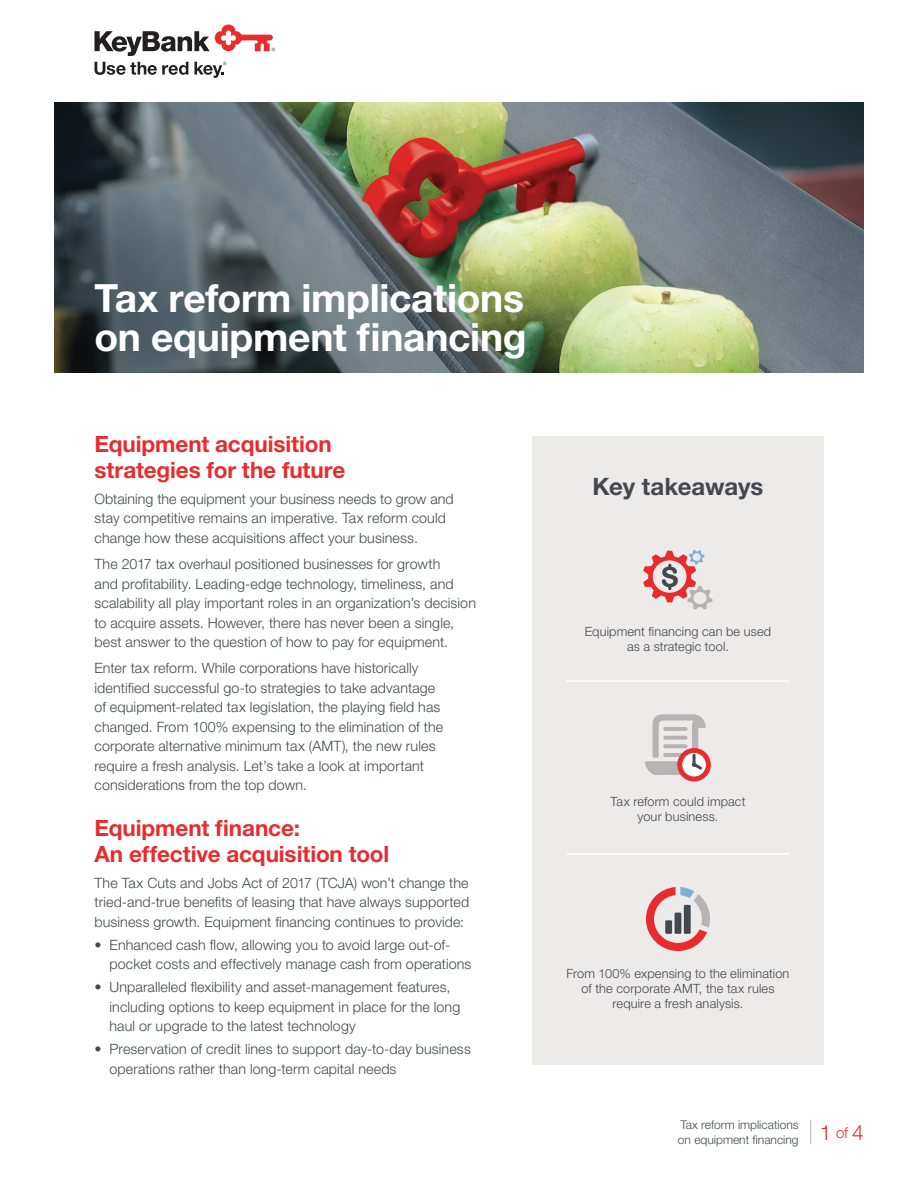
<style>
.page{position:relative;width:918px;height:1188px;background:#fff}
.page>*{position:absolute;margin:0;border:0;box-sizing:border-box;transform-origin:0 0}
.t1{font:700 39px/39px "Helvetica Neue LT Std";letter-spacing:-.005em;color:#fff}
.t2{font:700 24px "Helvetica Neue LT Std";letter-spacing:-.005em;color:#43474f}
.t3{font:700 22.5px/25.5px "Helvetica Neue LT Std";letter-spacing:-.005em;color:#e82c2e}
.t4{font:300 21px "Helvetica Neue LT Std";color:#e82c2e}
.t5{font:300 14.25px/19.5px "Helvetica Neue LT Std";letter-spacing:.01em;color:#43474f}
.t6{font:300 12.75px/15px "Helvetica Neue LT Std";letter-spacing:.01em;color:#43474f;text-align:center}
.t7{font:300 12px/15px "Helvetica Neue LT Std";color:#43474f}
.s1{font-size:15px}
</style>
<div class="page">
<img style="left:54px;top:103px;width:810px;height:270px">
<svg style="left:810px;top:1120px;width:1px;height:24px"></svg>
<svg style="left:94px;top:62px;width:94px;height:13px"></svg>
<svg style="left:94px;top:25px;width:181px;height:31px"></svg>
<svg style="left:194px;top:62px;width:32px;height:16px"></svg>
<div style="left:532px;top:437px;width:292px;height:628px;background:#ecebea"></div>
<hr style="left:566px;top:680px;width:223px;height:2px;background:#fff">
<hr style="left:566px;top:853px;width:223px;height:2px;background:#fff">
<svg style="left:645px;top:714px;width:66px;height:68px"></svg>
<svg style="left:646px;top:887px;width:64px;height:64px"></svg>
<svg style="left:643px;top:550px;width:70px;height:60px"></svg>
<h1 class="t1" style="left:94px;top:278px;width:434px">Tax reform implications on equipment financing</h1>
<h3 class="t3" style="left:94px;top:431px;width:253px">Equipment acquisition strategies for the future</h3>
<p class="t5" style="left:94px;top:489px;width:361px">Obtaining the equipment your business needs to grow and stay competitive remains an imperative. Tax reform could change how these acquisitions affect your business.</p>
<p class="t5" style="left:94px;top:554px;width:383px">The 2017 tax overhaul positioned businesses for growth<br>and profitability. Leading-edge technology, timeliness, and scalability all play important roles in an organization’s decision to acquire assets. However, there has never been a single, best answer to the question of how to pay for equipment.</p>
<p class="t5" style="left:94px;top:658px;width:350px">Enter tax reform. While corporations have historically identified successful go-to strategies to take advantage of equipment-related tax legislation, the playing field has changed. From 100% expensing to the elimination of the corporate alternative minimum tax (AMT), the new rules require a fresh analysis. Let’s take a look at important considerations from the top down.</p>
<h3 class="t3" style="left:94px;top:815px;width:296px">Equipment finance:<br>An effective acquisition tool</h3>
<p class="t5" style="left:94px;top:873px;width:376px;text-align:justify">The Tax Cuts and Jobs Act of 2017 (TCJA) won’t change the tried-and-true benefits of leasing that have always supported business growth. Equipment financing continues to provide:</p>
<p class="t5" style="left:110px;top:935px;width:363px;text-indent:-15px">• Enhanced cash flow, allowing you to avoid large out-of&shy;pocket costs and effectively manage cash from operations</p>
<p class="t5" style="left:110px;top:977px;width:352px;text-indent:-15px">• Unparalleled flexibility and asset-management features, including options to keep equipment in place for the long haul or upgrade to the latest technology</p>
<p class="t5" style="left:110px;top:1039px;width:363px;text-indent:-15px">• Preservation of credit lines to support day-to-day business operations rather than long-term capital needs</p>
<h2 class="t2" style="left:592px;top:471px;width:172px">Key takeaways</h2>
<p class="t6" style="left:585px;top:623px;width:188px">Equipment financing can be used as a strategic tool.</p>
<p class="t6" style="left:610px;top:794px;width:137px">Tax reform could impact your business.</p>
<p class="t6" style="left:566px;top:966px;width:225px">From 100% expensing to the elimination of the corporate AMT, the tax rules require a fresh analysis.</p>
<p class="t7" style="left:678px;top:1117px;width:122px">Tax reform implications on equipment financing</p>
<h3 class="t4" style="left:820px;top:1119px;width:46px">1 <span class="s1">of</span> 4</h3>
</div>
